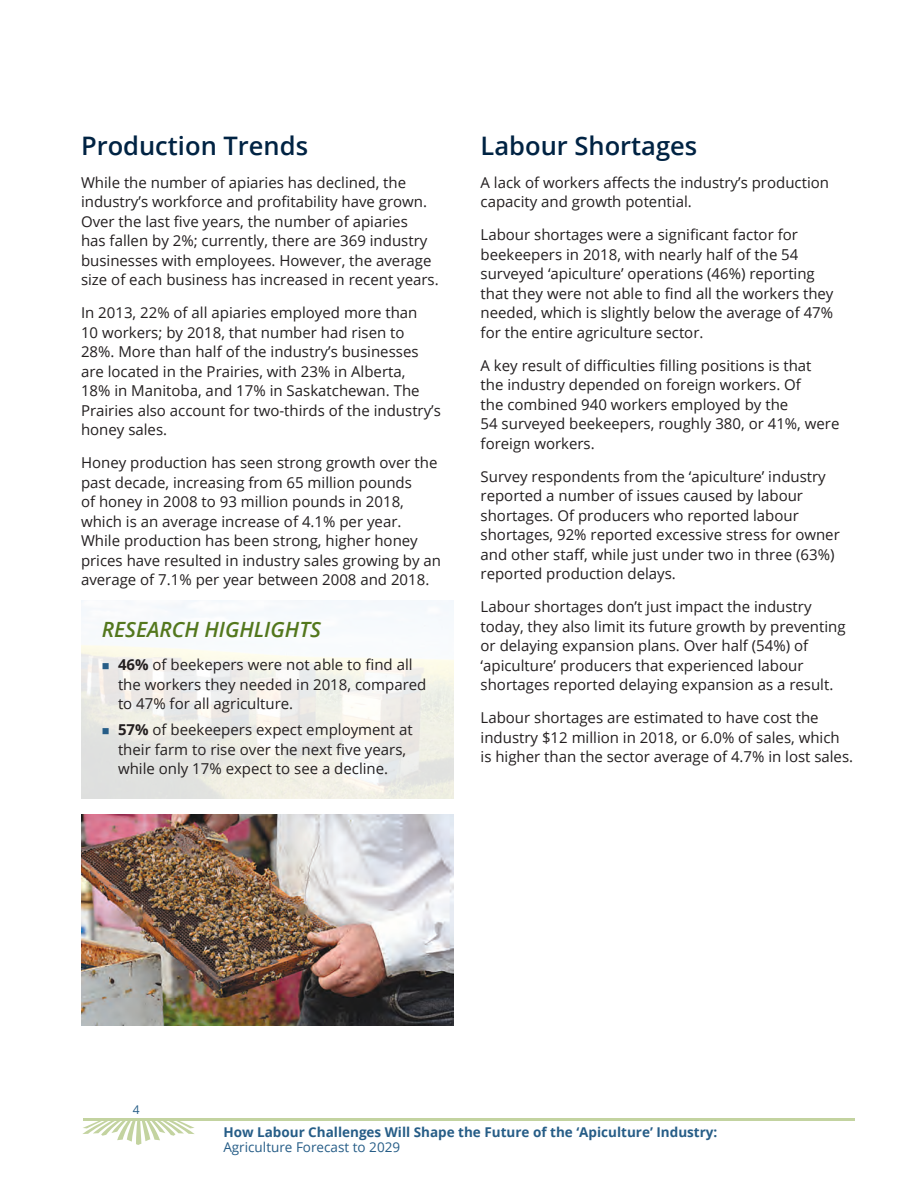
<style>
.page{position:relative;width:918px;height:1188px;background:#fff}
.page>*{position:absolute;margin:0;border:0;box-sizing:border-box;transform-origin:0 0}
.t1{font:600 25.5px "Open Sans";color:#002343}
.t2{font:italic 600 21px "Open Sans";color:#53771d}
.t3{font:15px/19.5px "Open Sans";color:#231f20}
.t4{font:700 13.5px "Open Sans";color:#265d87}
.t5{font:13.5px "Open Sans";color:#265d87}
.t6{font:12px "Open Sans";color:#265d87}
.s1{font-weight:700}
</style>
<div class="page">
<svg style="left:82px;top:1121px;width:113px;height:24px"></svg>
<hr style="left:83px;top:1118px;width:772px;height:3px;background:#c3d3a0">
<img style="left:81px;top:815px;width:373px;height:211px">
<svg style="left:103px;top:663px;width:17px;height:8px"></svg>
<svg style="left:103px;top:728px;width:17px;height:8px"></svg>
<h1 class="t1" style="left:81px;top:128px;width:229px">Production Trends</h1>
<p class="t3" style="left:81px;top:172px;width:359px">While the number of apiaries has declined, the industry’s workforce and profitability have grown.<br>Over the last five years, the number of apiaries<br>has fallen by 2%; currently, there are 369 industry businesses with employees. However, the average size of each business has increased in recent years.</p>
<p class="t3" style="left:81px;top:302px;width:362px">In 2013, 22% of all apiaries employed more than<br>10 workers; by 2018, that number had risen to 28%. More than half of the industry’s businesses are located in the Prairies, with 23% in Alberta,<br>18% in Manitoba, and 17% in Saskatchewan. The Prairies also account for two-thirds of the industry’s honey sales.</p>
<p class="t3" style="left:81px;top:452px;width:362px">Honey production has seen strong growth over the past decade, increasing from 65 million pounds<br>of honey in 2008 to 93 million pounds in 2018, which is an average increase of 4.1% per year.<br>While production has been strong, higher honey prices have resulted in industry sales growing by an average of 7.1% per year between 2008 and 2018.</p>
<h2 class="t2" style="left:102px;top:615px;width:221px">RESEARCH HIGHLIGHTS</h2>
<p class="t3" style="left:118px;top:654px;width:310px"><span class="s1">46%</span> of beekepers were not able to find all the workers they needed in 2018, compared to 47% for all agriculture.</p>
<p class="t3" style="left:118px;top:720px;width:296px"><span class="s1">57%</span> of beekeepers expect employment at their farm to rise over the next five years, while only 17% expect to see a decline.</p>
<h1 class="t1" style="left:481px;top:128px;width:218px">Labour Shortages</h1>
<p class="t3" style="left:481px;top:172px;width:350px">A lack of workers affects the industry’s production capacity and growth potential.</p>
<p class="t3" style="left:481px;top:224px;width:354px">Labour shortages were a significant factor for beekeepers in 2018, with nearly half of the 54 surveyed ‘apiculture’ operations (46%) reporting that they were not able to find all the workers they needed, which is slightly below the average of 47% for the entire agriculture sector.</p>
<p class="t3" style="left:481px;top:355px;width:360px">A key result of difficulties filling positions is that<br>the industry depended on foreign workers. Of<br>the combined 940 workers employed by the<br>54 surveyed beekeepers, roughly 380, or 41%, were foreign workers.</p>
<p class="t3" style="left:481px;top:466px;width:361px">Survey respondents from the ‘apiculture’ industry reported a number of issues caused by labour shortages. Of producers who reported labour shortages, 92% reported excessive stress for owner and other staff, while just under two in three (63%) reported production delays.</p>
<p class="t3" style="left:481px;top:596px;width:367px">Labour shortages don’t just impact the industry today, they also limit its future growth by preventing or delaying expansion plans. Over half (54%) of ‘apiculture’ producers that experienced labour shortages reported delaying expansion as a result.</p>
<p class="t3" style="left:481px;top:707px;width:374px">Labour shortages are estimated to have cost the industry $12 million in 2018, or 6.0% of sales, which is higher than the sector average of 4.7% in lost sales.</p>
<p class="t6" style="left:133px;top:1102px;width:8px">4</p>
<p class="t4" style="left:223px;top:1123px;width:496px">How Labour Challenges Will Shape the Future of the ‘Apiculture’ Industry:</p>
<p class="t5" style="left:223px;top:1138px;width:178px">Agriculture Forecast to 2029</p>
</div>
